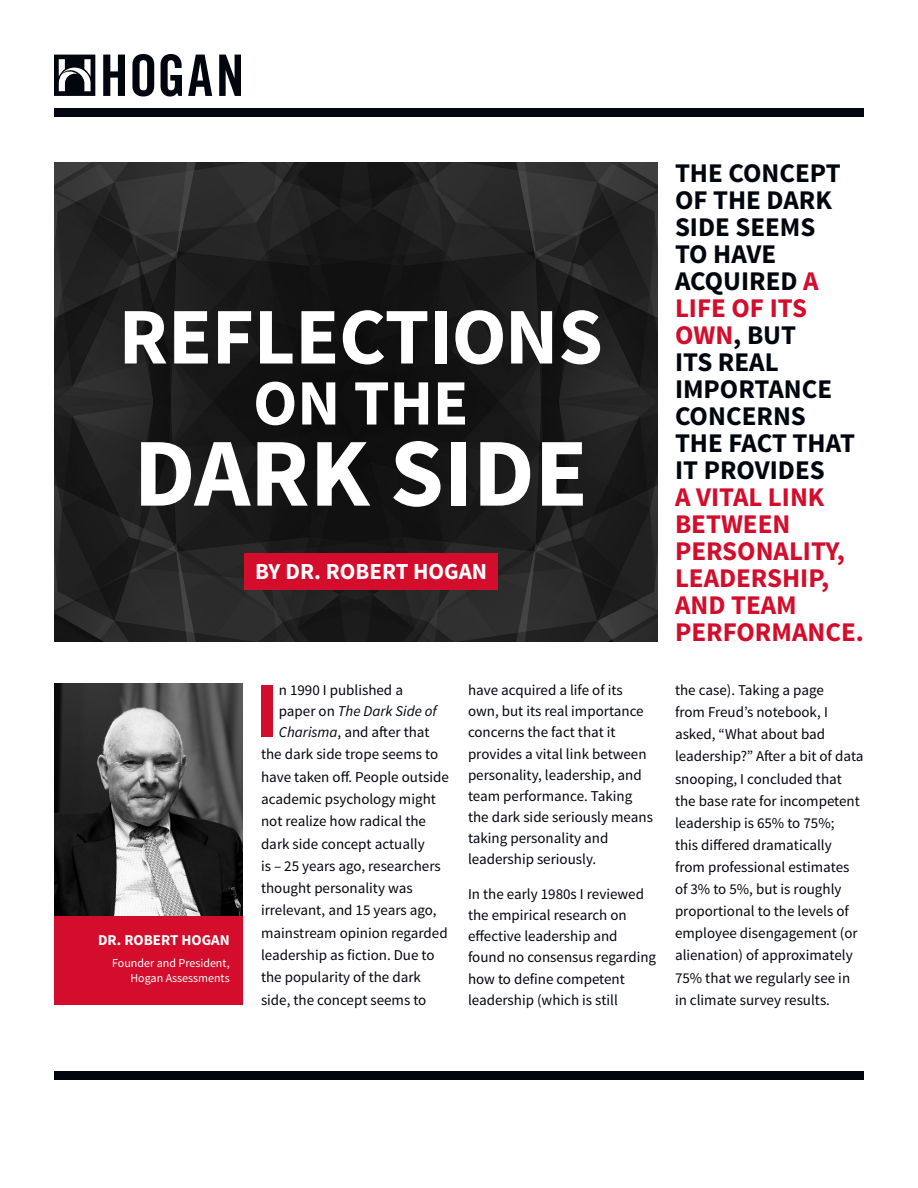
<style>
.page{position:relative;width:918px;height:1188px;background:#fff}
.page>*{position:absolute;margin:0;border:0;box-sizing:border-box;transform-origin:0 0}
.t1{font:700 97.35px "Source Sans Pro";color:#fff}
.t2{font:700 80.25px "Source Sans Pro";color:#fff}
.t3{font:700 79.35px "Source Sans Pro";color:#d30d2b}
.t4{font:700 64.65px "Source Sans Pro";color:#fff}
.t5{font:700 27px/27px "Source Sans Pro";color:#01060e}
.t6{font:700 22.95px "Source Sans Pro";color:#fff}
.t7{font:15px/22px "Source Sans Pro";color:#01060e}
.t8{font:italic 15px "Source Sans Pro";color:#01060e}
.t9{font:700 15px "Source Sans Pro";color:#fff}
.t10{font:12px "Source Sans Pro";color:#fff}
.s1{font-style:normal}
.s2{font-style:italic}
.s3{color:#d30d2b}
</style>
<div class="page">
<img style="left:54px;top:162px;width:603px;height:479px">
<div style="left:54px;top:916px;width:189px;height:89px;background:#d30d2b"></div>
<img style="left:54px;top:684px;width:189px;height:232px">
<div style="left:244px;top:553px;width:254px;height:36px;background:#d30d2b"></div>
<div style="left:54px;top:1071px;width:810px;height:9px;background:#01060e"></div>
<div style="left:54px;top:108px;width:810px;height:9px;background:#01060e"></div>
<svg style="left:54px;top:55px;width:41px;height:41px"></svg>
<svg style="left:103px;top:54px;width:138px;height:43px"></svg>
<p class="t2" style="left:119px;top:285px;width:486px">REFLECTIONS</p>
<p class="t4" style="left:253px;top:362px;width:217px">ON THE</p>
<p class="t1" style="left:134px;top:411px;width:456px">DARK SIDE</p>
<p class="t6" style="left:255px;top:556px;width:233px">BY DR. ROBERT HOGAN</p>
<p class="t9" style="left:98px;top:931px;width:133px">DR. ROBERT HOGAN</p>
<p class="t10" style="left:112px;top:956px;width:119px">Founder and President,</p>
<p class="t10" style="left:130px;top:971px;width:101px">Hogan Assessments</p>
<p class="t3" style="left:255px;top:660px;width:25px">I</p>
<p class="t7" style="left:279px;top:679px;width:126px">n 1990 I published a</p>
<p class="t8" style="left:279px;top:702px;width:159px"><span class="s1">paper on</span> The Dark Side of</p>
<p class="t7" style="left:279px;top:721px;width:152px"><span class="s2">Charisma</span>, and after that</p>
<p class="t7" style="left:261px;top:744px;width:179px">the dark side trope seems to</p>
<p class="t7" style="left:261px;top:766px;width:189px">have taken off. People outside</p>
<p class="t7" style="left:261px;top:788px;width:176px">academic psychology might</p>
<p class="t7" style="left:261px;top:811px;width:167px">not realize how radical the</p>
<p class="t7" style="left:261px;top:833px;width:165px">dark side concept actually</p>
<p class="t7" style="left:261px;top:855px;width:181px">is – 25 years ago, researchers</p>
<p class="t7" style="left:261px;top:877px;width:153px">thought personality was</p>
<p class="t7" style="left:261px;top:900px;width:177px">irrelevant, and 15 years ago,</p>
<p class="t7" style="left:261px;top:922px;width:188px">mainstream opinion regarded</p>
<p class="t7" style="left:261px;top:944px;width:175px">leadership as fiction. Due to</p>
<p class="t7" style="left:261px;top:967px;width:162px">the popularity of the dark</p>
<p class="t7" style="left:261px;top:989px;width:167px">side, the concept seems to</p>
<p class="t7" style="left:468px;top:680px;width:187px;line-height:21.1px">have acquired a life of its own, but its real importance concerns the fact that it provides a vital link between personality, leadership, and team performance. Taking the dark side seriously means taking personality and leadership seriously.</p>
<p class="t7" style="left:468px;top:884px;width:190px;line-height:21.1px">In the early 1980s I reviewed the empirical research on effective leadership and found no consensus regarding how to define competent leadership (which is still</p>
<p class="t5" style="left:675px;top:161px;width:190px">THE CONCEPT<br>OF THE DARK<br>SIDE SEEMS<br>TO HAVE<br>ACQUIRED <span class="s3">A<br>LIFE OF ITS<br>OWN</span>, BUT<br>ITS REAL<br>IMPORTANCE<br>CONCERNS<br>THE FACT THAT<br>IT PROVIDES<br><span class="s3">A VITAL LINK<br>BETWEEN<br>PERSONALITY,<br>LEADERSHIP,<br>AND TEAM<br>PERFORMANCE.</span></p>
<p class="t7" style="left:675px;top:679px;width:190px">the case). Taking a page<br>from Freud’s notebook, I asked, “What about bad leadership?” After a bit of data snooping, I concluded that the base rate for incompetent leadership is 65% to 75%;<br>this differed dramatically from professional estimates of 3% to 5%, but is roughly proportional to the levels of employee disengagement (or alienation) of approximately<br>75% that we regularly see in in climate survey results.</p>
</div>
